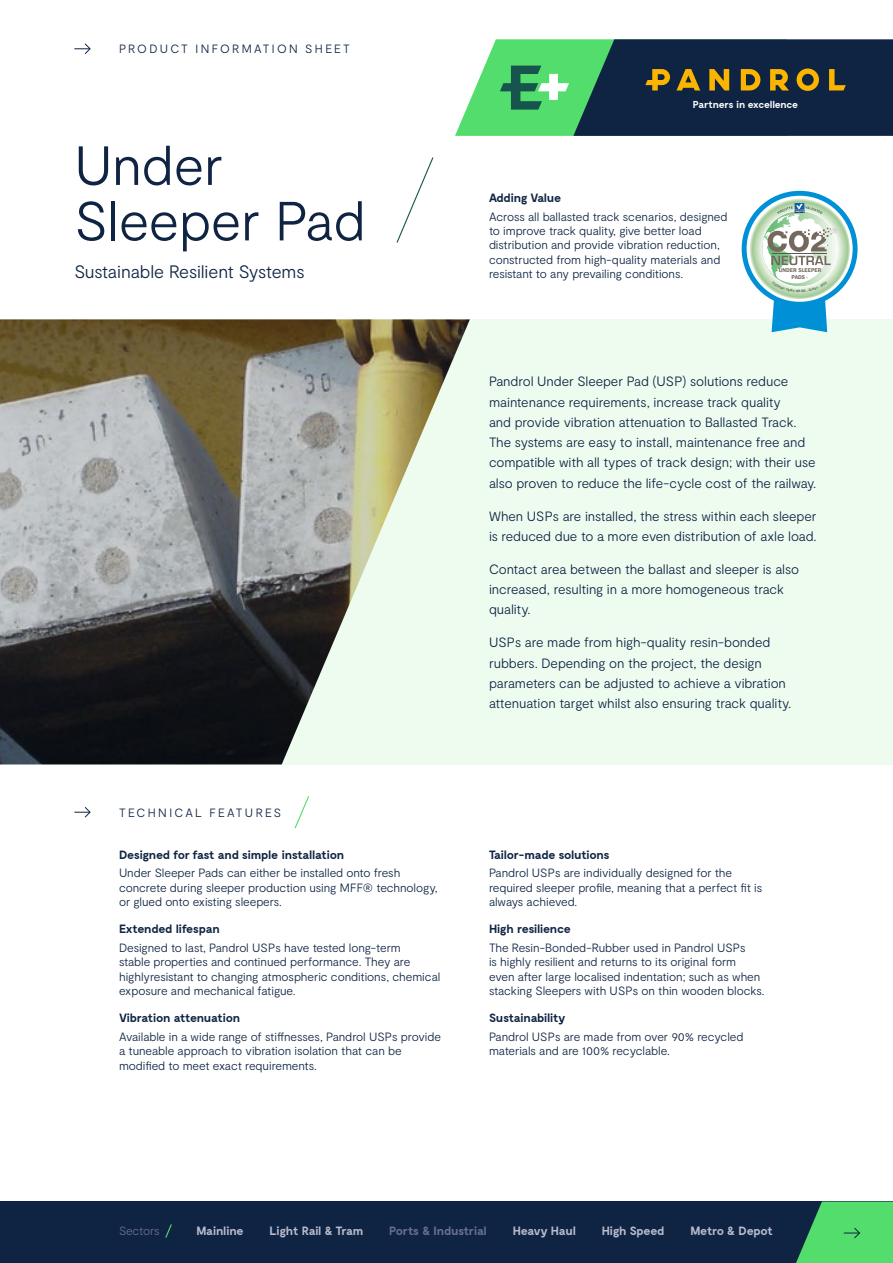
<style>
.page{position:relative;width:893px;height:1263px;background:#fff}
.page>*{position:absolute;margin:0;border:0;box-sizing:border-box;transform-origin:0 0}
.t1{font:300 55.05px/55.5px "Moderat";letter-spacing:-.005em;color:#0f2443}
.t2{font:300 18px "Moderat";letter-spacing:-.01em;color:#0f2443}
.t3{font:300 13.5px/20.2px "Moderat";letter-spacing:-.01em;color:#0f2443}
.t4{font:300 12px/14.4px "Moderat";letter-spacing:-.01em;color:#0f2443}
.t5{font:700 12px "Moderat";letter-spacing:-.025em;color:#0f2443}
.t6{font:700 12px "Moderat";letter-spacing:-.025em;color:#babccd}
.t7{font:300 12px "Moderat";letter-spacing:.19em;color:#0f2443}
.t8{font:700 12px "Moderat";letter-spacing:-.025em;color:#6a708e}
.t9{font:300 12px "Moderat";letter-spacing:-.015em;color:#6a708e}
.t10{font:700 10.05px "Moderat";letter-spacing:-.025em;color:#fff}
.t11{font:600 5.7px/6.9px "Franklin Gothic";color:#75695f;text-align:center}
</style>
<div class="page">
<div style="left:0;top:319px;width:893px;height:445px;background:#eefcf0"></div>
<div style="left:0;top:1201px;width:893px;height:62px;background:#0f2443"></div>
<svg style="left:165px;top:1224px;width:7px;height:14px"></svg>
<svg style="left:74px;top:43px;width:17px;height:11px"></svg>
<svg style="left:796px;top:1201px;width:97px;height:62px;background:#48c165"></svg>
<svg style="left:455px;top:39px;width:438px;height:97px;background:#386455"></svg>
<img style="left:0;top:319px;width:470px;height:445px">
<svg style="left:74px;top:807px;width:17px;height:11px"></svg>
<svg style="left:294px;top:796px;width:15px;height:33px"></svg>
<svg style="left:396px;top:157px;width:38px;height:86px"></svg>
<svg style="left:742px;top:191px;width:116px;height:116px"></svg>
<svg style="left:749px;top:199px;width:101px;height:133px"></svg>
<p class="t7" style="left:119px;top:42px;width:232px">PRODUCT INFORMATION SHEET</p>
<h1 class="t1" style="left:74px;top:138px;width:293px">Under<br>Sleeper Pad</h1>
<h2 class="t2" style="left:74px;top:261px;width:232px">Sustainable Resilient Systems</h2>
<p class="t7" style="left:119px;top:805px;width:163px">TECHNICAL FEATURES</p>
<p class="t5" style="left:119px;top:847px;width:227px">Designed for fast and simple installation</p>
<p class="t4" style="left:119px;top:866px;width:320px">Under Sleeper Pads can either be installed onto fresh concrete during sleeper production using MFF® technology, or glued onto existing sleepers.</p>
<p class="t5" style="left:119px;top:922px;width:102px">Extended lifespan</p>
<p class="t4" style="left:119px;top:940px;width:323px">Designed to last, Pandrol USPs have tested long-term<br>stable properties and continued performance. They are highlyresistant to changing atmospheric conditions, chemical exposure and mechanical fatigue.</p>
<p class="t5" style="left:119px;top:1011px;width:122px">Vibration attenuation</p>
<p class="t4" style="left:119px;top:1029px;width:324px">Available in a wide range of stiffnesses, Pandrol USPs provide a tuneable approach to vibration isolation that can be modified to meet exact requirements.</p>
<p class="t10" style="left:693px;top:98px;width:107px">Partners in excellence</p>
<p class="t5" style="left:489px;top:191px;width:74px">Adding Value</p>
<p class="t4" style="left:489px;top:209px;width:240px">Across all ballasted track scenarios, designed to improve track quality, give better load distribution and provide vibration reduction, constructed from high-quality materials and resistant to any prevailing conditions.</p>
<p class="t11" style="left:776px;top:267px;width:47px">› UNDER SLEEPER<br>PADS ‹</p>
<p class="t3" style="left:489px;top:372px;width:329px">Pandrol Under Sleeper Pad (USP) solutions reduce maintenance requirements, increase track quality<br>and provide vibration attenuation to Ballasted Track.<br>The systems are easy to install, maintenance free and compatible with all types of track design; with their use also proven to reduce the life-cycle cost of the railway.</p>
<p class="t3" style="left:489px;top:506px;width:329px">When USPs are installed, the stress within each sleeper is reduced due to a more even distribution of axle load.</p>
<p class="t3" style="left:489px;top:559px;width:312px">Contact area between the ballast and sleeper is also increased, resulting in a more homogeneous track quality.</p>
<p class="t3" style="left:489px;top:633px;width:304px">USPs are made from high-quality resin-bonded rubbers. Depending on the project, the design parameters can be adjusted to achieve a vibration attenuation target whilst also ensuring track quality.</p>
<p class="t5" style="left:489px;top:847px;width:122px">Tailor-made solutions</p>
<p class="t4" style="left:489px;top:866px;width:275px">Pandrol USPs are individually designed for the required sleeper profile, meaning that a perfect fit is always achieved.</p>
<p class="t5" style="left:489px;top:922px;width:84px">High resilience</p>
<p class="t4" style="left:489px;top:940px;width:277px">The Resin-Bonded-Rubber used in Pandrol USPs<br>is highly resilient and returns to its original form even after large localised indentation; such as when stacking Sleepers with USPs on thin wooden blocks.</p>
<p class="t5" style="left:489px;top:1011px;width:78px">Sustainability</p>
<p class="t4" style="left:489px;top:1029px;width:256px">Pandrol USPs are made from over 90% recycled materials and are 100% recyclable.</p>
<p class="t9" style="left:119px;top:1224px;width:42px">Sectors</p>
<p class="t6" style="left:196px;top:1224px;width:49px">Mainline</p>
<p class="t6" style="left:270px;top:1224px;width:95px">Light Rail &amp; Tram</p>
<p class="t8" style="left:389px;top:1224px;width:99px">Ports &amp; Industrial</p>
<p class="t6" style="left:513px;top:1224px;width:65px">Heavy Haul</p>
<p class="t6" style="left:602px;top:1224px;width:64px">High Speed</p>
<p class="t6" style="left:690px;top:1224px;width:84px">Metro &amp; Depot</p>
</div>
